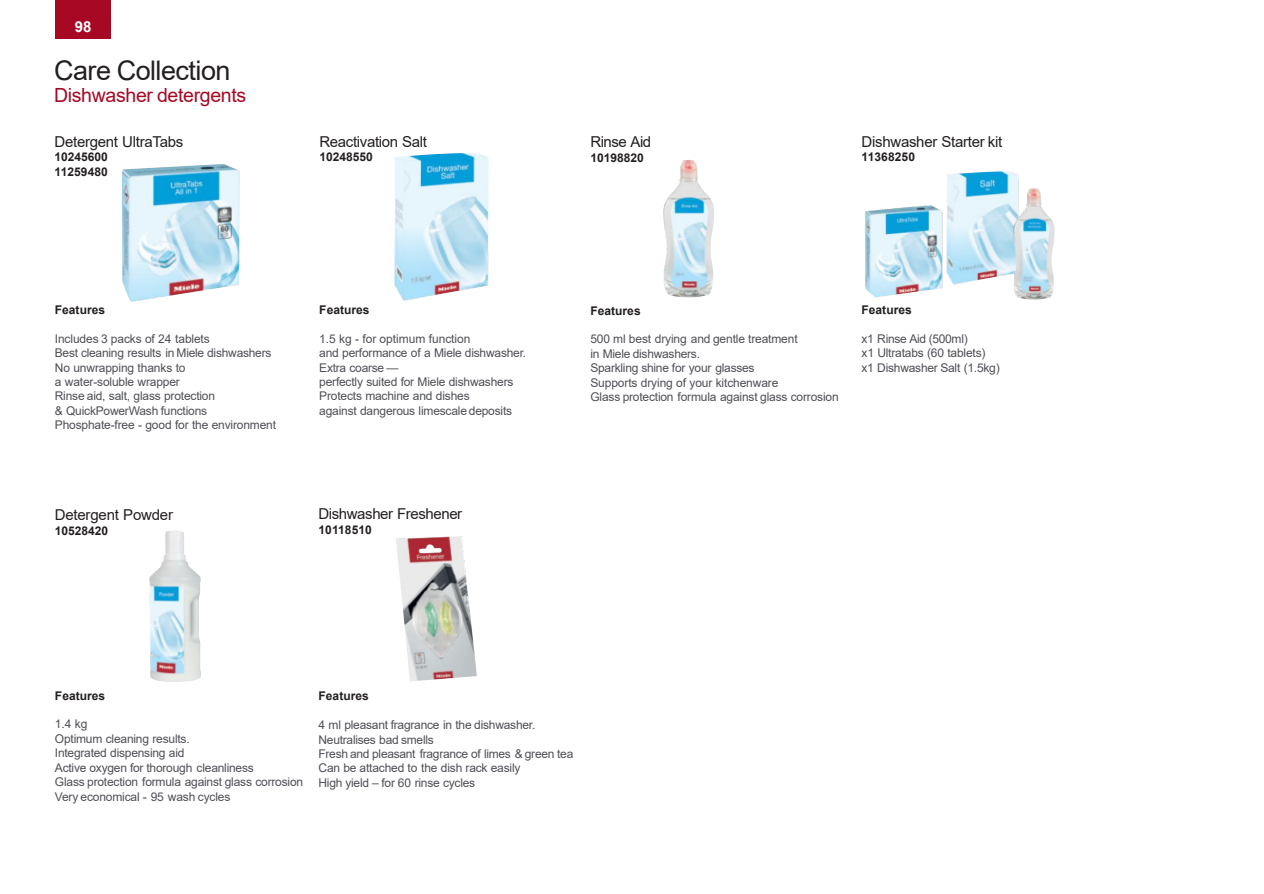
<style>
.page{position:relative;width:1264px;height:894px;background:#fff}
.page>*{position:absolute;margin:0;border:0;box-sizing:border-box;transform-origin:0 0}
.t1{font:27px "Arial";letter-spacing:-.02em;color:#231f20}
.t2{font:19.5px "Arial";letter-spacing:-.015em;color:#a70925}
.t3{font:15px "Arial";letter-spacing:-.02em;color:#231f20}
.t4{font:700 15px "Arial";color:#fff}
.t5{font:12px/14.4px "Arial";letter-spacing:-.015em;color:#4e4f55}
.t6{font:700 12px/14.4px "Arial";letter-spacing:.005em;color:#231f20}
</style>
<div class="page">
<div style="left:55px;top:0;width:56px;height:38px;background:#a70925"></div>
<img style="left:122px;top:164px;width:118px;height:137px">
<img style="left:394px;top:153px;width:94px;height:147px">
<img style="left:663px;top:160px;width:51px;height:137px">
<img style="left:865px;top:171px;width:189px;height:128px">
<img style="left:396px;top:536px;width:80px;height:145px">
<img style="left:149px;top:531px;width:52px;height:150px">
<p class="t4" style="left:75px;top:21px;width:18px">98</p>
<h1 class="t1" style="left:54px;top:61px;width:178px">Care Collection</h1>
<h2 class="t2" style="left:54px;top:87px;width:194px">Dishwasher detergents</h2>
<p class="t3" style="left:55px;top:136px;width:130px">Detergent UltraTabs</p>
<p class="t6" style="left:55px;top:151px;width:55px">10245600<br>11259480</p>
<p class="t3" style="left:319px;top:136px;width:109px">Reactivation Salt</p>
<p class="t6" style="left:319px;top:151px;width:55px">10248550</p>
<p class="t6" style="left:55px;top:303px;width:52px">Features</p>
<p class="t5" style="left:55px;top:332px;width:223px">Includes 3 packs of 24 tablets<br>Best cleaning results in Miele dishwashers<br>No unwrapping thanks to<br>a water-soluble wrapper<br>Rinse aid, salt, glass protection<br>&amp; QuickPowerWash functions<br>Phosphate-free - good for the environment</p>
<p class="t3" style="left:55px;top:509px;width:120px">Detergent Powder</p>
<p class="t6" style="left:55px;top:524px;width:55px">10528420</p>
<p class="t6" style="left:319px;top:303px;width:52px">Features</p>
<p class="t5" style="left:319px;top:332px;width:208px">1.5 kg - for optimum function<br>and performance of a Miele dishwasher.<br>Extra coarse —<br>perfectly suited for Miele dishwashers<br>Protects machine and dishes<br>against dangerous limescale deposits</p>
<p class="t3" style="left:318px;top:508px;width:145px">Dishwasher Freshener</p>
<p class="t6" style="left:318px;top:523px;width:55px">10118510</p>
<p class="t3" style="left:590px;top:136px;width:62px">Rinse Aid</p>
<p class="t6" style="left:590px;top:151px;width:55px">10198820</p>
<p class="t3" style="left:861px;top:136px;width:142px">Dishwasher Starter kit</p>
<p class="t6" style="left:861px;top:151px;width:55px">11368250</p>
<p class="t6" style="left:590px;top:304px;width:52px">Features</p>
<p class="t5" style="left:590px;top:333px;width:250px">500 ml best drying and gentle treatment<br>in Miele dishwashers.<br>Sparkling shine for your glasses<br>Supports drying of your kitchenware<br>Glass protection formula against glass corrosion</p>
<p class="t6" style="left:861px;top:304px;width:52px">Features</p>
<p class="t5" style="left:861px;top:332px;width:140px">x1 Rinse Aid (500ml)<br>x1 Ultratabs (60 tablets) x1 Dishwasher Salt (1.5kg)</p>
<p class="t6" style="left:55px;top:689px;width:52px">Features</p>
<p class="t5" style="left:55px;top:717px;width:250px">1.4 kg<br>Optimum cleaning results.<br>Integrated dispensing aid<br>Active oxygen for thorough cleanliness<br>Glass protection formula against glass corrosion<br>Very economical - 95 wash cycles</p>
<p class="t6" style="left:318px;top:689px;width:52px">Features</p>
<p class="t5" style="left:318px;top:718px;width:256px">4 ml pleasant fragrance in the dishwasher.<br>Neutralises bad smells<br>Fresh and pleasant fragrance of limes &amp; green tea Can be attached to the dish rack easily<br>High yield – for 60 rinse cycles</p>
</div>
